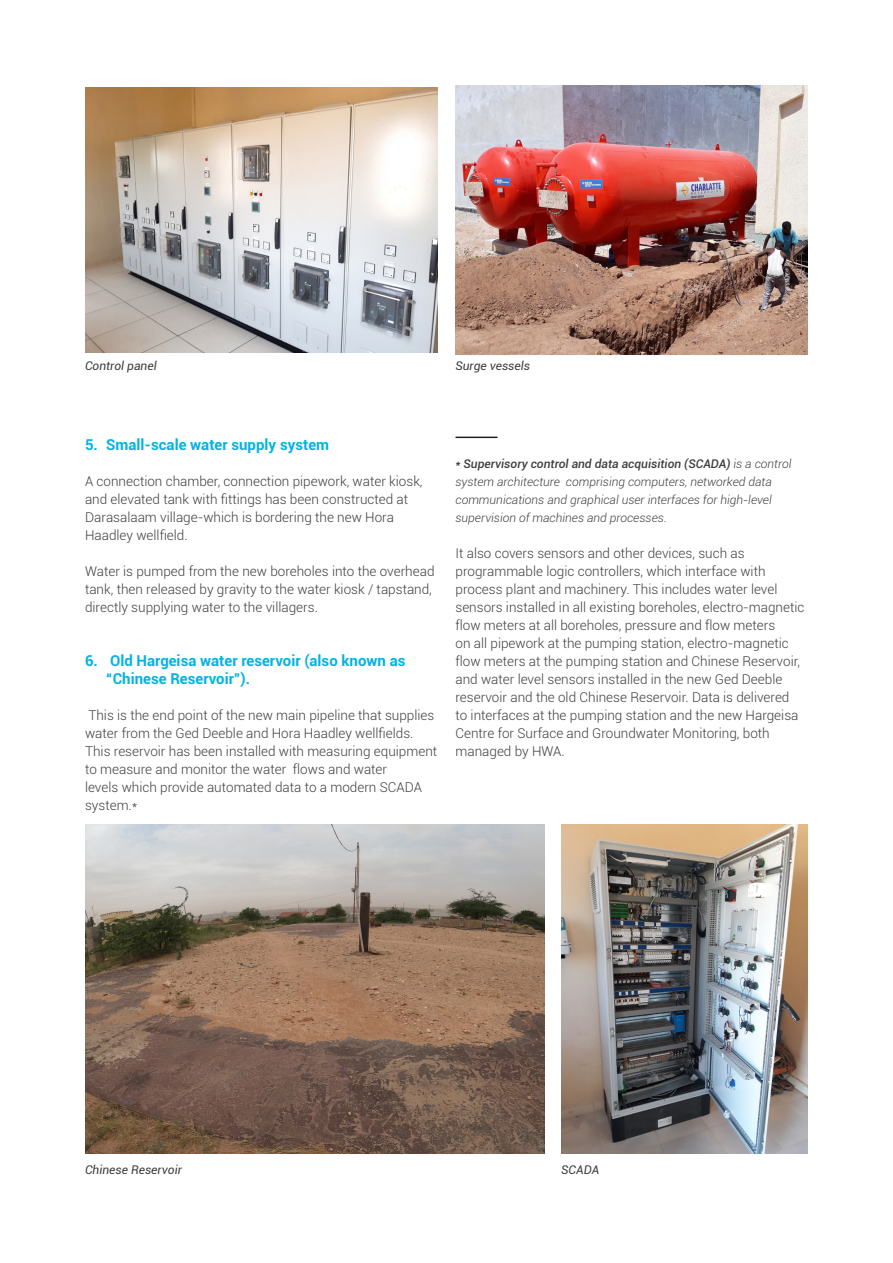
<style>
.page{position:relative;width:893px;height:1263px;background:#fff}
.page>*{position:absolute;margin:0;border:0;box-sizing:border-box;transform-origin:0 0}
.t1{font:700 15px/18px "Roboto";color:#00b4e3}
.t2{font:300 13.5px/18px "Roboto";color:#3e3e3f}
.t3{font:italic 300 12px/18px "Roboto";color:#3e3e3f}
.t4{font:italic 12px "Roboto";color:#3e3e3f}
.s1{font-weight:500}
</style>
<div class="page">
<hr style="left:455px;top:437px;width:42px;height:1px;background:#231f20">
<img style="left:455px;top:85px;width:353px;height:270px">
<img style="left:85px;top:88px;width:352px;height:264px">
<img style="left:85px;top:825px;width:459px;height:329px">
<img style="left:561px;top:825px;width:247px;height:329px">
<p class="t4" style="left:85px;top:357px;width:73px">Control panel</p>
<p class="t4" style="left:455px;top:357px;width:76px">Surge vessels</p>
<p class="t1" style="left:85px;top:435px;width:246px">5. Small-scale water supply system</p>
<p class="t2" style="left:85px;top:472px;width:339px">A connection chamber, connection pipework, water kiosk, and elevated tank with fittings has been constructed at Darasalaam village-which is bordering the new Hora Haadley wellfield.</p>
<p class="t2" style="left:85px;top:562px;width:351px">Water is pumped from the new boreholes into the overhead tank, then released by gravity to the water kiosk / tapstand, directly supplying water to the villagers.</p>
<p class="t1" style="left:106px;top:651px;width:301px;text-indent:-21px">6. Old Hargeisa water reservoir (also known as “Chinese Reservoir”).</p>
<p class="t2" style="left:85px;top:706px;width:354px">This is the end point of the new main pipeline that supplies water from the Ged Deeble and Hora Haadley wellfields.<br>This reservoir has been installed with measuring equipment to measure and monitor the water flows and water<br>levels which provide automated data to a modern SCADA system.*</p>
<p class="t3" style="left:455px;top:454px;width:337px"><span class="s1">* Supervisory control and data acquisition (SCADA)</span> is a control system architecture comprising computers, networked data communications and graphical user interfaces for high-level supervision of machines and processes.</p>
<p class="t2" style="left:455px;top:544px;width:350px">It also covers sensors and other devices, such as programmable logic controllers, which interface with process plant and machinery. This includes water level sensors installed in all existing boreholes, electro-magnetic flow meters at all boreholes, pressure and flow meters<br>on all pipework at the pumping station, electro-magnetic flow meters at the pumping station and Chinese Reservoir, and water level sensors installed in the new Ged Deeble reservoir and the old Chinese Reservoir. Data is delivered to interfaces at the pumping station and the new Hargeisa Centre for Surface and Groundwater Monitoring, both managed by HWA.</p>
<p class="t4" style="left:85px;top:1162px;width:98px">Chinese Reservoir</p>
<p class="t4" style="left:561px;top:1162px;width:40px">SCADA</p>
</div>
